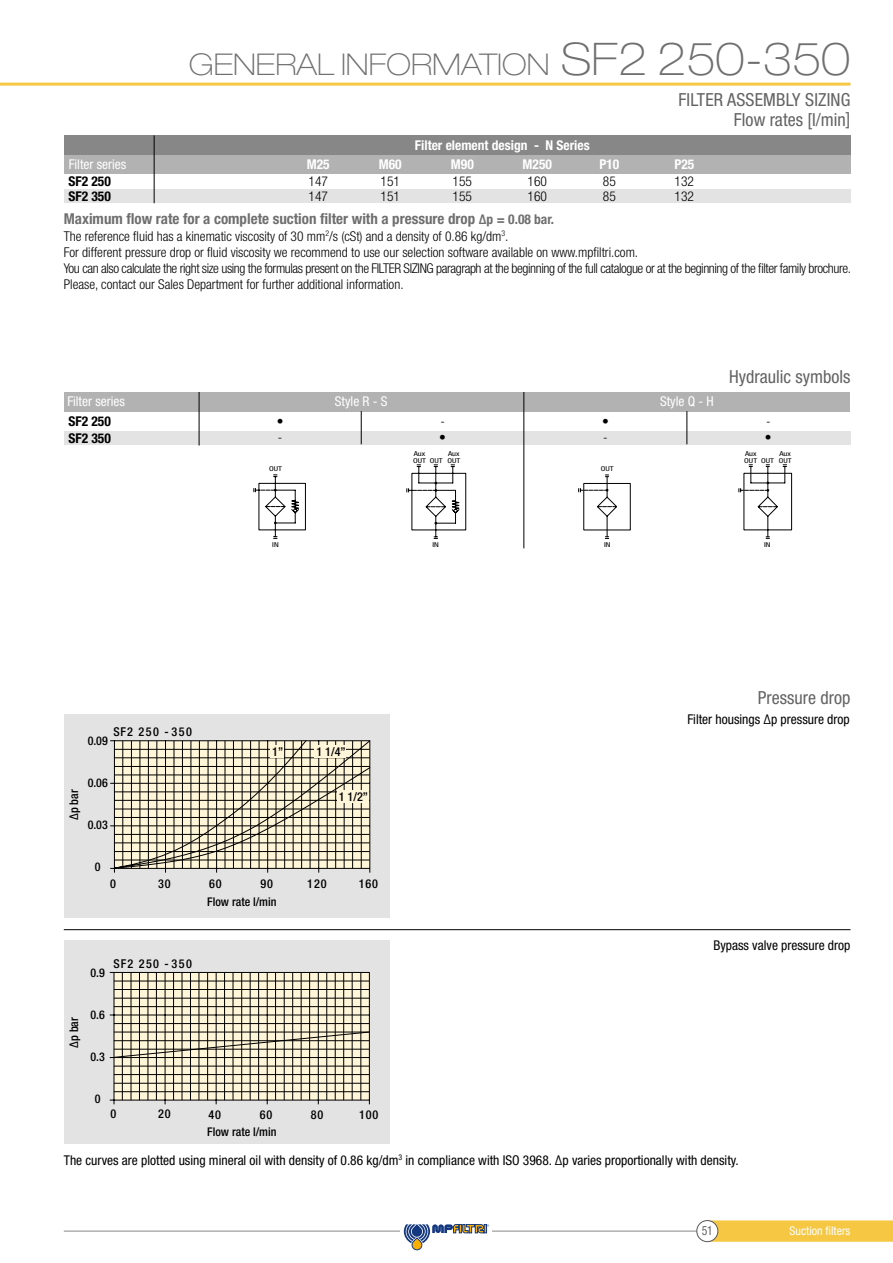
<style>
.page{position:relative;width:893px;height:1263px;background:#fff}
.page>*{position:absolute;margin:0;border:0;box-sizing:border-box;transform-origin:0 0}
.t1{font:100 expanded 30px "Helvetica Neue LT Std";color:#706f6f}
.t2{font:condensed 18px "Helvetica Neue LT Std";color:#646363}
.t3{font:700 condensed 15px "Helvetica Neue LT Std";color:#706f6f}
.t4{font:300 condensed 13.5px/16px "Helvetica Neue LT Std";color:#000}
.t5{font:condensed 13.5px "Helvetica Neue LT Std";color:#000}
.t6{font:700 condensed 13.5px "Helvetica Neue LT Std";color:#fff}
.t7{font:condensed 13.5px "Helvetica Neue LT Std";color:#fff}
.t8{font:700 condensed 13.5px/16.5px "Helvetica Neue LT Std";color:#000}
.t9{font:condensed 12.75px "Helvetica Neue LT Std";color:#646363;scale:.92 1}
.t10{font:500 condensed 12.15px "Helvetica Neue";letter-spacing:.07em;color:#000}
.t11{font:500 condensed 12.15px "Helvetica Neue";letter-spacing:.12em;color:#000}
.t12{font:500 condensed 12px "Helvetica Neue LT Std";color:#000}
.t13{font:condensed 12px "Helvetica Neue LT Std";color:#fff}
.t14{font:condensed 6.75px "Helvetica Neue";color:#000;scale:1.25 1}
.s1{font-size:45px}
.s2{font-size:13.5px}
</style>
<div class="page">
<hr style="left:0;top:83px;width:850px;height:3px;background:#f5c742">
<div style="left:583px;top:483px;width:48px;height:47px;border:1px solid #000"></div>
<svg style="left:578px;top:475px;width:39px;height:64px"></svg>
<svg style="left:739px;top:464px;width:53px;height:75px"></svg>
<div style="left:64px;top:190px;width:786px;height:13px;background:#e3e3e3"></div>
<div style="left:64px;top:155px;width:786px;height:19px;background:#b3b2b2"></div>
<div style="left:64px;top:135px;width:786px;height:20px;background:#878787"></div>
<hr style="left:154px;top:135px;width:1px;height:68px;background:#000">
<div style="left:64px;top:431px;width:786px;height:14px;background:#e3e3e3"></div>
<div style="left:524px;top:392px;width:326px;height:19px;background:#b3b2b2"></div>
<div style="left:199px;top:392px;width:324px;height:19px;background:#b3b2b2"></div>
<div style="left:64px;top:392px;width:135px;height:19px;background:#b3b2b2"></div>
<svg style="left:253px;top:474px;width:53px;height:65px"></svg>
<svg style="left:406px;top:464px;width:60px;height:75px"></svg>
<hr style="left:199px;top:392px;width:1px;height:54px;background:#000">
<hr style="left:361px;top:411px;width:1px;height:33px;background:#000">
<hr style="left:687px;top:411px;width:1px;height:33px;background:#000">
<hr style="left:524px;top:392px;width:1px;height:156px;background:#000">
<hr style="left:64px;top:929px;width:786px;height:1px;background:#000">
<svg style="left:64px;top:940px;width:325px;height:204px;background:#d0ccc0"></svg>
<svg style="left:64px;top:714px;width:325px;height:204px;background:#cfcbc0"></svg>
<div style="left:88px;top:736px;width:20px;height:146px;background:#e3e3e3"></div>
<div style="left:88px;top:962px;width:20px;height:150px;background:#e3e3e3"></div>
<hr style="left:64px;top:1231px;width:641px;height:1px;background:#878787">
<svg style="left:703px;top:1220px;width:190px;height:22px;background:#f4c848"></svg>
<div style="left:697px;top:1220px;width:21px;height:21px;background:#fff;border-radius:50%"></div>
<div style="left:697px;top:1220px;width:21px;height:22px;border:1px solid #575756;border-radius:50%"></div>
<svg style="left:404px;top:1224px;width:85px;height:26px"></svg>
<h1 class="t1" style="left:189px;top:46px;width:663px">GENERAL INFORMATION <span class="s1">SF2 250-350</span></h1>
<h2 class="t2" style="left:678px;top:89px;width:174px">FILTER ASSEMBLY SIZING</h2>
<p class="t6" style="left:415px;top:137px;width:176px">Filter element design - N Series</p>
<p class="t7" style="left:69px;top:156px;width:59px">Filter series</p>
<p class="t6" style="left:307px;top:156px;width:24px">M25</p>
<p class="t6" style="left:379px;top:156px;width:24px">M60</p>
<p class="t6" style="left:451px;top:156px;width:24px">M90</p>
<p class="t6" style="left:523px;top:156px;width:31px">M250</p>
<p class="t6" style="left:599px;top:156px;width:21px">P10</p>
<p class="t6" style="left:674px;top:156px;width:21px">P25</p>
<p class="t4" style="left:309px;top:173px;width:21px">147</p>
<p class="t4" style="left:381px;top:173px;width:21px">151</p>
<p class="t4" style="left:453px;top:173px;width:21px">155</p>
<p class="t4" style="left:528px;top:173px;width:21px">160</p>
<p class="t4" style="left:603px;top:173px;width:14px">85</p>
<p class="t4" style="left:675px;top:173px;width:21px">132</p>
<p class="t4" style="left:309px;top:188px;width:21px">147</p>
<p class="t4" style="left:381px;top:188px;width:21px">151</p>
<p class="t4" style="left:453px;top:188px;width:21px">155</p>
<p class="t4" style="left:528px;top:188px;width:21px">160</p>
<p class="t4" style="left:603px;top:188px;width:14px">85</p>
<p class="t4" style="left:675px;top:188px;width:21px">132</p>
<p class="t8" style="left:68px;top:174px;width:44px;line-height:15.1px">SF2 250<br>SF2 350</p>
<h2 class="t2" style="left:734px;top:110px;width:118px">Flow rates [l/min]</h2>
<p class="t3" style="left:64px;top:210px;width:492px">Maximum flow rate for a complete suction filter with a pressure drop <span class="s2">∆p = 0.08 bar.</span></p>
<p class="t4" style="left:64px;top:228px;width:789px">The reference fluid has a kinematic viscosity of 30 mm<sup>2</sup>/s (cSt) and a density of 0.86 kg/dm<sup>3</sup>.<br>For different pressure drop or fluid viscosity we recommend to use our selection software available on www.mpfiltri.com.<br>You can also calculate the right size using the formulas present on the FILTER SIZING paragraph at the beginning of the full catalogue or at the beginning of the filter family brochure.<br>Please, contact our Sales Department for further additional information.</p>
<p class="t7" style="left:67px;top:394px;width:59px">Filter series</p>
<p class="t7" style="left:335px;top:394px;width:54px">Style R - S</p>
<p class="t7" style="left:660px;top:394px;width:55px">Style Q - H</p>
<p class="t4" style="left:277px;top:413px;width:8px">• -</p>
<p class="t4" style="left:602px;top:413px;width:8px">•</p>
<p class="t4" style="left:439px;top:429px;width:8px">•</p>
<p class="t4" style="left:603px;top:429px;width:6px">-</p>
<p class="t8" style="left:68px;top:413px;width:44px">SF2 250<br>SF2 350</p>
<p class="t4" style="left:440px;top:413px;width:6px">-</p>
<p class="t14" style="left:414px;top:449px;width:11px">Aux</p>
<p class="t14" style="left:448px;top:449px;width:11px">Aux</p>
<p class="t14" style="left:269px;top:465px;width:12px">OUT</p>
<p class="t14" style="left:413px;top:456px;width:12px">OUT</p>
<p class="t14" style="left:430px;top:456px;width:26px">OUT OUT</p>
<p class="t14" style="left:601px;top:465px;width:12px">OUT</p>
<h2 class="t2" style="left:729px;top:366px;width:123px">Hydraulic symbols</h2>
<p class="t4" style="left:766px;top:413px;width:6px">-</p>
<p class="t14" style="left:745px;top:449px;width:11px">Aux</p>
<p class="t4" style="left:765px;top:429px;width:8px">•</p>
<p class="t14" style="left:779px;top:449px;width:11px">Aux</p>
<p class="t14" style="left:744px;top:456px;width:12px">OUT</p>
<p class="t14" style="left:761px;top:456px;width:26px">OUT OUT</p>
<p class="t14" style="left:272px;top:541px;width:7px">IN</p>
<p class="t14" style="left:432px;top:541px;width:7px">IN</p>
<p class="t14" style="left:604px;top:541px;width:7px">IN</p>
<p class="t14" style="left:764px;top:541px;width:7px">IN</p>
<h2 class="t2" style="left:758px;top:687px;width:94px">Pressure drop</h2>
<p class="t11" style="left:113px;top:724px;width:80px">SF2 250 -350</p>
<p class="t10" style="left:99px;top:729px;width:7px">0</p>
<p class="t12" style="left:88px;top:733px;width:22px">0.09</p>
<p class="t12" style="left:88px;top:775px;width:22px">0.06</p>
<p class="t12" style="left:88px;top:817px;width:22px">0.03</p>
<p class="t12" style="left:95px;top:859px;width:7px">0</p>
<p class="t10" style="left:99px;top:734px;width:7px">9</p>
<p class="t10" style="left:99px;top:775px;width:7px">6</p>
<p class="t10" style="left:99px;top:817px;width:7px">3</p>
<p class="t10" style="left:99px;top:860px;width:7px">0</p>
<p class="t12" style="left:67px;top:820px;width:32px;rotate:-90deg">∆p bar</p>
<p class="t10" style="left:316px;top:744px;width:31px">1 1/4”</p>
<p class="t10" style="left:339px;top:789px;width:31px">1 1/2”</p>
<p class="t10" style="left:261px;top:744px;width:24px">901”</p>
<p class="t10" style="left:307px;top:745px;width:21px">120</p>
<p class="t10" style="left:110px;top:876px;width:7px">0</p>
<p class="t10" style="left:158px;top:876px;width:14px">30</p>
<p class="t10" style="left:209px;top:876px;width:14px">60</p>
<p class="t10" style="left:261px;top:876px;width:14px">90</p>
<p class="t10" style="left:307px;top:876px;width:21px">120</p>
<p class="t10" style="left:359px;top:876px;width:21px">160</p>
<p class="t12" style="left:207px;top:895px;width:71px">Flow rate l/min</p>
<p class="t12" style="left:67px;top:1048px;width:32px;rotate:-90deg">∆p bar</p>
<p class="t11" style="left:113px;top:956px;width:80px">SF2 250 -350</p>
<p class="t10" style="left:93px;top:964px;width:14px">90</p>
<p class="t10" style="left:93px;top:1008px;width:14px">60</p>
<p class="t10" style="left:90px;top:1050px;width:14px">30</p>
<p class="t10" style="left:93px;top:1097px;width:7px">0</p>
<p class="t12" style="left:91px;top:965px;width:16px">0.9</p>
<p class="t12" style="left:91px;top:1007px;width:16px">0.6</p>
<p class="t12" style="left:91px;top:1049px;width:16px">0.3</p>
<p class="t12" style="left:95px;top:1091px;width:7px">0</p>
<p class="t10" style="left:93px;top:1095px;width:14px">90</p>
<p class="t10" style="left:110px;top:1107px;width:7px">0</p>
<p class="t10" style="left:158px;top:1107px;width:14px">20</p>
<p class="t10" style="left:208px;top:1107px;width:14px">40</p>
<p class="t10" style="left:260px;top:1107px;width:14px">60</p>
<p class="t10" style="left:311px;top:1107px;width:14px">80</p>
<p class="t10" style="left:359px;top:1107px;width:21px">100</p>
<p class="t12" style="left:207px;top:1125px;width:71px">Flow rate l/min</p>
<p class="t5" style="left:687px;top:711px;width:164px">Filter housings ∆p pressure drop</p>
<p class="t5" style="left:713px;top:937px;width:139px">Bypass valve pressure drop</p>
<p class="t5" style="left:64px;top:1152px;width:677px">The curves are plotted using mineral oil with density of 0.86 kg/dm<sup>3</sup> in compliance with ISO 3968. ∆p varies proportionally with density.</p>
<p class="t9" style="left:702px;top:1223px;width:14px">51</p>
<p class="t13" style="left:790px;top:1223px;width:62px">Suction filters</p>
</div>
